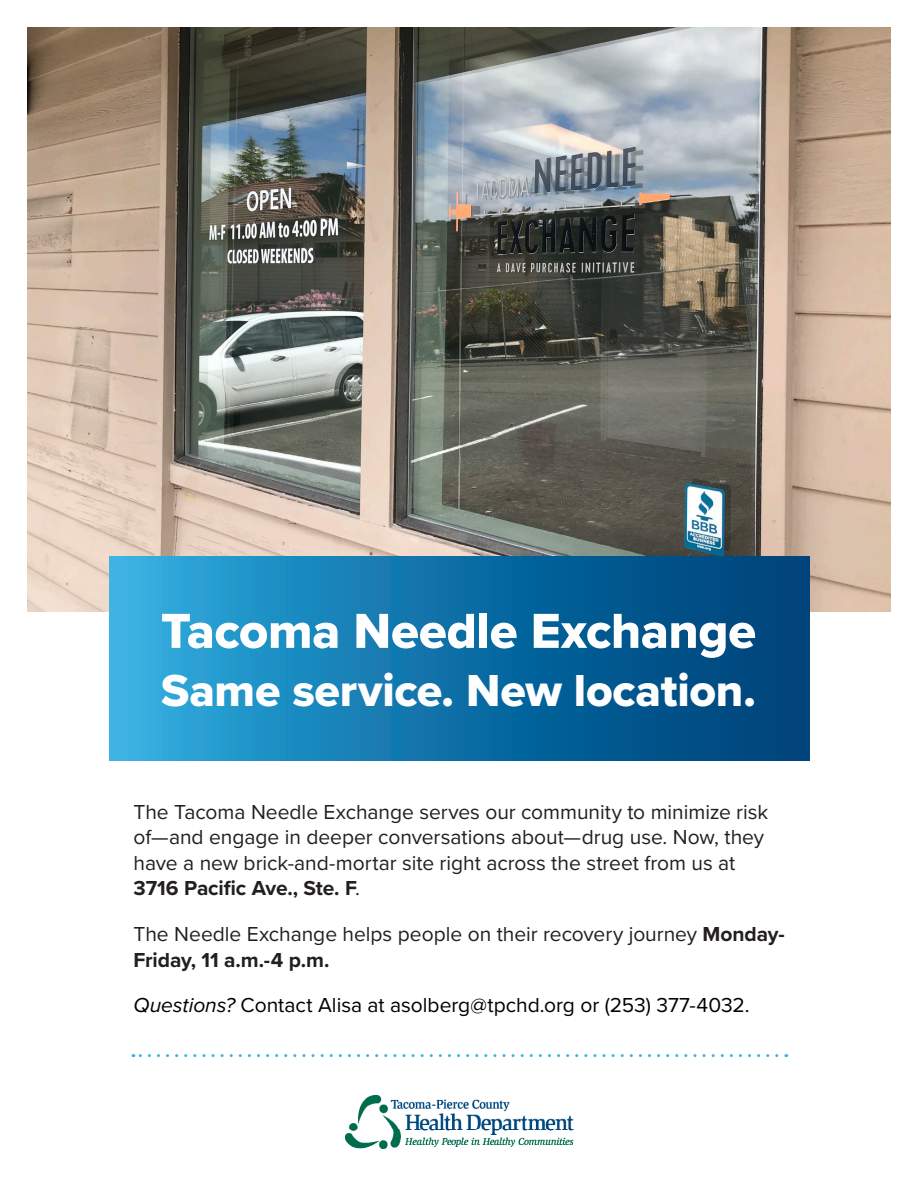
<style>
.page{position:relative;width:918px;height:1188px;background:#fff}
.page>*{position:absolute;margin:0;border:0;box-sizing:border-box;transform-origin:0 0}
.Flyer_Main_head{font:51px "Proxima Nova Extrabld";letter-spacing:-.005em;color:#fff}
.Flyer_Main_head-2{font:46.5px "Proxima Nova Extrabld";letter-spacing:-.005em;color:#fff}
.Flyer_Body_copy{font:21px/25.5px "Proxima Nova";color:#231f20}
.Flyer_Body_copy-2{font:21px "Proxima Nova";color:#000}
.s1{font-weight:700}
.s2{font-style:italic}
</style>
<div class="page">
<img style="left:27px;top:27px;width:864px;height:584px">
<svg style="left:133px;top:1054px;width:644px;height:3px"></svg>
<div style="left:109px;top:556px;width:700px;height:204px;background:linear-gradient(to right,#2facdf,#003a73)"></div>
<img style="left:346px;top:1096px;width:227px;height:53px">
<p class="Flyer_Main_head" style="left:161px;top:593px;width:597px">Tacoma Needle Exchange</p>
<p class="Flyer_Main_head-2" style="left:161px;top:656px;width:596px">Same service. New location.</p>
<p class="Flyer_Body_copy" style="left:134px;top:798px;width:636px">The Tacoma Needle Exchange serves our community to minimize risk of—and engage in deeper conversations about—drug use. Now, they have a new brick-and-mortar site right across the street from us at <span class="s1">3716 Pacific Ave., Ste. F</span>.</p>
<p class="Flyer_Body_copy" style="left:134px;top:921px;width:653px">The Needle Exchange helps people on their recovery journey <span class="s1">Monday-<br>Friday, 11 a.m.-4 p.m.</span></p>
<p class="Flyer_Body_copy-2" style="left:134px;top:990px;width:617px"><span class="s2">Questions?</span> Contact Alisa at asolberg@tpchd.org or (253) 377-4032.</p>
</div>
